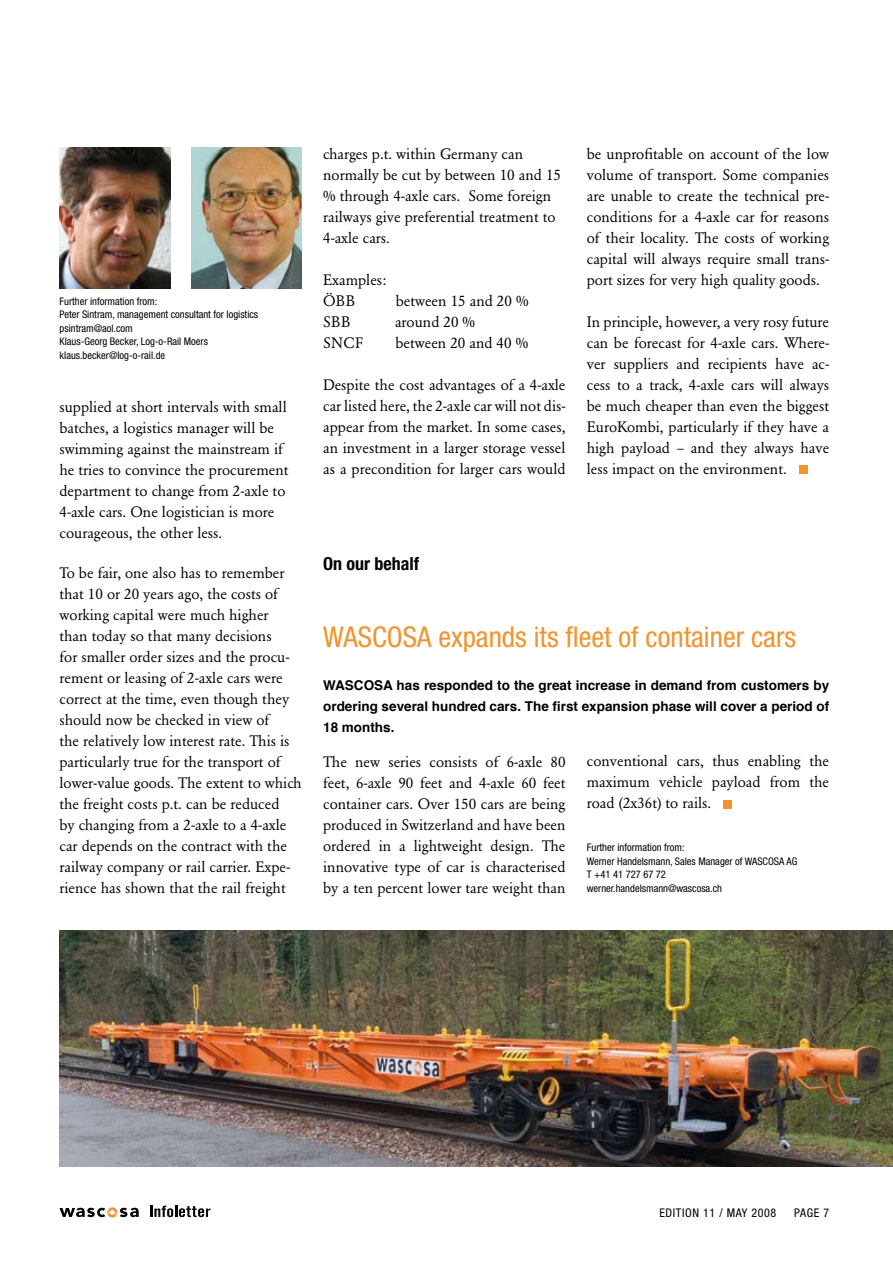
<style>
.page{position:relative;width:893px;height:1263px;background:#fff}
.page>*{position:absolute;margin:0;border:0;box-sizing:border-box;transform-origin:0 0}
.t1{font:condensed 28.65px "Helvetica Neue";color:#f2942e}
.t2{font:700 condensed 18px "Helvetica Neue";color:#000}
.t3{font:15px/21px "Garamond BE";color:#000;text-align:justify}
.t4{font:700 13.5px/21px "Helvetica";color:#000;text-align:justify}
.t5{font:condensed 12px "Helvetica Neue";letter-spacing:.05em;color:#000}
.t6{font:condensed 10.5px/13.5px "Helvetica Neue";color:#000}
</style>
<div class="page">
<svg style="left:150px;top:1205px;width:60px;height:12px"></svg>
<svg style="left:60px;top:1208px;width:79px;height:9px"></svg>
<div style="left:723px;top:800px;width:9px;height:8px;background:#f2942e"></div>
<img style="left:59px;top:930px;width:834px;height:236px">
<img style="left:60px;top:148px;width:110px;height:140px">
<img style="left:191px;top:148px;width:111px;height:140px">
<div style="left:799px;top:466px;width:8px;height:8px;background:#f2942e"></div>
<p class="t6" style="left:60px;top:294px;width:200px">Further information from:<br>Peter Sintram, management consultant for logistics psintram@aol.com<br>Klaus-Georg Becker, Log-o-Rail Moers klaus.becker@log-o-rail.de</p>
<p class="t3" style="left:60px;top:396px;width:231px;text-align:left">supplied at short intervals with small batches, a logistics manager will be swimming against the mainstream if he tries to convince the procurement department to change from 2-axle to 4-axle cars. One logistician is more courageous, the other less.</p>
<p class="t3" style="left:60px;top:563px;width:244px;text-align:left">To be fair, one also has to remember that 10 or 20 years ago, the costs of working capital were much higher<br>than today so that many decisions<br>for smaller order sizes and the procu&shy;rement or leasing of 2-axle cars were correct at the time, even though they should now be checked in view of<br>the relatively low interest rate. This is particularly true for the transport of lower-value goods. The extent to which the freight costs p.t. can be reduced<br>by changing from a 2-axle to a 4-axle car depends on the contract with the railway company or rail carrier. Expe&shy;rience has shown that the rail freight</p>
<p class="t3" style="left:323px;top:143px;width:239px;text-align:left">charges p.t. within Germany can normally be cut by between 10 and 15 % through 4-axle cars. Some foreign railways give preferential treatment to<br>4-axle cars.</p>
<p class="t3" style="left:323px;top:269px;width:65px">Examples:<br>ÖBB</p>
<p class="t3" style="left:396px;top:290px;width:134px">between 15 and 20 %</p>
<p class="t3" style="left:323px;top:311px;width:29px">SBB</p>
<p class="t3" style="left:395px;top:311px;width:81px">around 20 %</p>
<p class="t3" style="left:323px;top:332px;width:41px">SNCF</p>
<p class="t3" style="left:395px;top:332px;width:134px">between 20 and 40 %</p>
<p class="t3" style="left:323px;top:374px;width:244px">Despite the cost advantages of a 4-axle car listed here, the 2-axle car will not dis&shy;appear from the market. In some cases, an investment in a larger storage vessel as a precondition for larger cars would</p>
<p class="t3" style="left:587px;top:143px;width:244px">be unprofitable on account of the low volume of transport. Some companies are unable to create the technical pre&shy;conditions for a 4-axle car for reasons of their locality. The costs of working capital will always require small trans&shy;port sizes for very high quality goods.</p>
<p class="t3" style="left:587px;top:311px;width:244px">In principle, however, a very rosy future can be forecast for 4-axle cars. Where&shy;ver suppliers and recipients have ac&shy;cess to a track, 4-axle cars will always be much cheaper than even the biggest EuroKombi, particularly if they have a high payload – and they always have less impact on the environment.</p>
<p class="t2" style="left:323px;top:552px;width:97px">On our behalf</p>
<h1 class="t1" style="left:323px;top:621px;width:474px">WASCOSA expands its fleet of container cars</h1>
<p class="t4" style="left:323px;top:675px;width:507px">WASCOSA has responded to the great increase in demand from customers by ordering several hundred cars. The first expansion phase will cover a period of 18 months.</p>
<p class="t3" style="left:587px;top:751px;width:244px">conventional cars, thus enabling the maximum vehicle payload from the road (2x36t) to rails.</p>
<p class="t6" style="left:587px;top:841px;width:212px">Further information from:<br>Werner Handelsmann, Sales Manager of WASCOSA AG<br>T +41 41 727 67 72 werner.handelsmann@wascosa.ch</p>
<p class="t3" style="left:323px;top:751px;width:244px">The new series consists of 6-axle 80 feet, 6-axle 90 feet and 4-axle 60 feet container cars. Over 150 cars are being produced in Switzerland and have been ordered in a lightweight design. The innovative type of car is characterised by a ten percent lower tare weight than</p>
<p class="t5" style="left:659px;top:1206px;width:118px">EDITION 11 / MAY 2008</p>
<p class="t5" style="left:794px;top:1206px;width:36px">PAGE 7</p>
</div>
